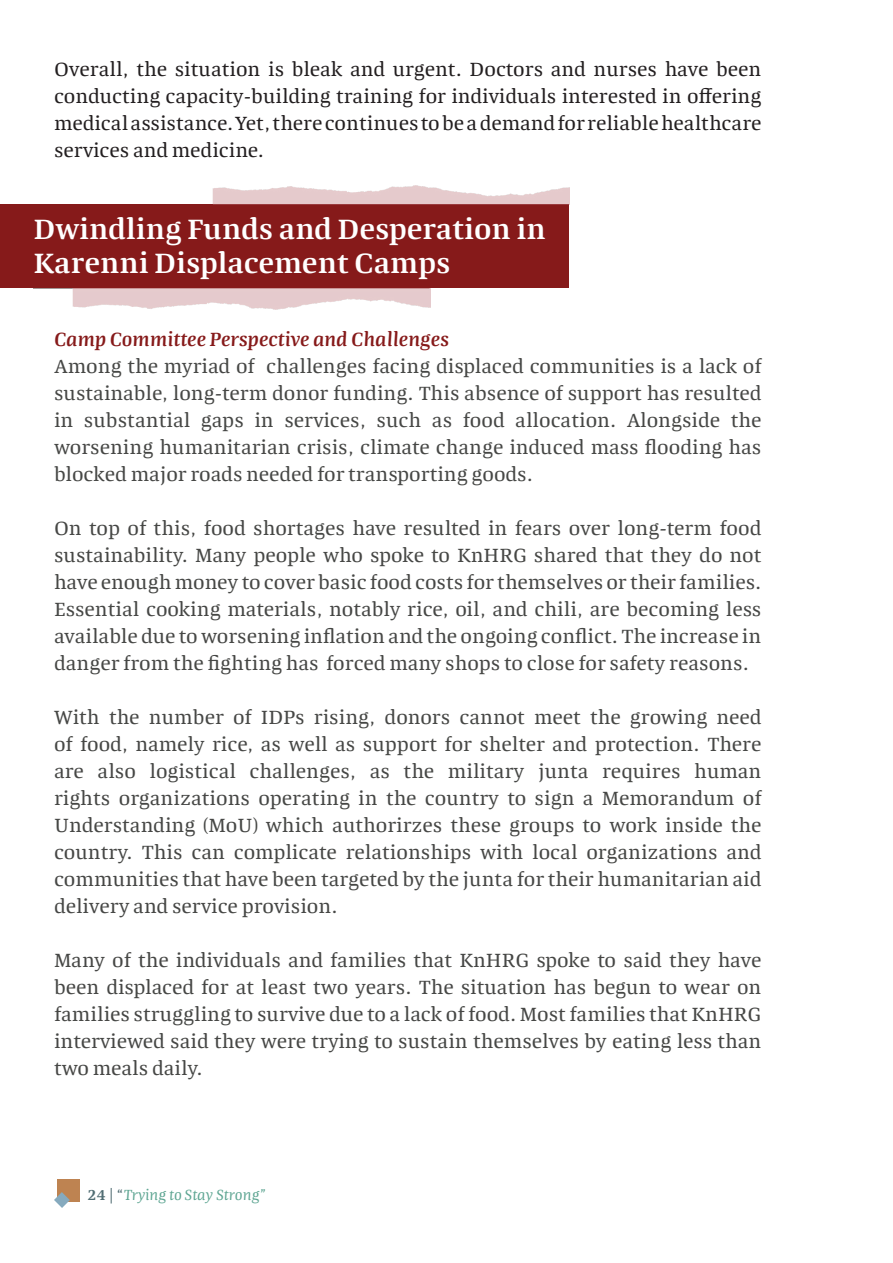
<style>
.page{position:relative;width:893px;height:1263px;background:#fff}
.page>*{position:absolute;margin:0;border:0;box-sizing:border-box;transform-origin:0 0}
.t1{font:600 28.5px/34.2px "Quador";color:#fff}
.t2{font:19.5px/27px "Quador";color:#464745;text-align:justify}
.t3{font:19.5px/27px "Quador";color:#231f20;text-align:justify}
.t4{font:italic 600 19.5px "Quador";color:#861a1a}
.t5{font:italic 15px "Quador";color:#5fa693}
.s1{font-weight:600;font-style:normal;color:#516d73}
.s2{font-style:normal;color:#516d73}
</style>
<div class="page">
<div style="left:57px;top:1179px;width:23px;height:23px;background:#be8351"></div>
<svg style="left:54px;top:1192px;width:16px;height:16px"></svg>
<img style="left:33px;top:288px;width:397px;height:22px">
<div style="left:0;top:204px;width:569px;height:84px;background:#861a1a"></div>
<img style="left:212px;top:185px;width:358px;height:19px">
<p class="t3" style="left:54px;top:55px;width:709px">Overall, the situation is bleak and urgent. Doctors and nurses have been conducting capacity-building training for individuals interested in offering medical assistance. Yet, there continues to be a demand for reliable healthcare services and medicine.</p>
<p class="t1" style="left:33px;top:210px;width:514px">Dwindling Funds and Desperation in<br>Karenni Displacement Camps</p>
<p class="t4" style="left:54px;top:326px;width:397px">Camp Committee Perspective and Challenges</p>
<p class="t2" style="left:54px;top:352px;width:709px">Among the myriad of challenges facing displaced communities is a lack of sustainable, long-term donor funding. This absence of support has resulted in substantial gaps in services, such as food allocation. Alongside the worsening humanitarian crisis, climate change induced mass flooding has blocked major roads needed for transporting goods.</p>
<p class="t2" style="left:54px;top:514px;width:709px">On top of this, food shortages have resulted in fears over long-term food sustainability. Many people who spoke to KnHRG shared that they do not have enough money to cover basic food costs for themselves or their families.<br>Essential cooking materials, notably rice, oil, and chili, are becoming less available due to worsening inflation and the ongoing conflict. The increase in danger from the fighting has forced many shops to close for safety reasons.</p>
<p class="t2" style="left:54px;top:703px;width:709px">With the number of IDPs rising, donors cannot meet the growing need of food, namely rice, as well as support for shelter and protection. There are also logistical challenges, as the military junta requires human rights organizations operating in the country to sign a Memorandum of Understanding (MoU) which authorirzes these groups to work inside the country. This can complicate relationships with local organizations and communities that have been targeted by the junta for their humanitarian aid delivery and service provision.</p>
<p class="t2" style="left:54px;top:946px;width:709px">Many of the individuals and families that KnHRG spoke to said they have been displaced for at least two years. The situation has begun to wear on families struggling to survive due to a lack of food. Most families that KnHRG interviewed said they were trying to sustain themselves by eating less than two meals daily.</p>
<p class="t5" style="left:87px;top:1184px;width:181px"><span class="s1">24 |</span> <span class="s2">“</span>Trying to Stay Strong”</p>
</div>
